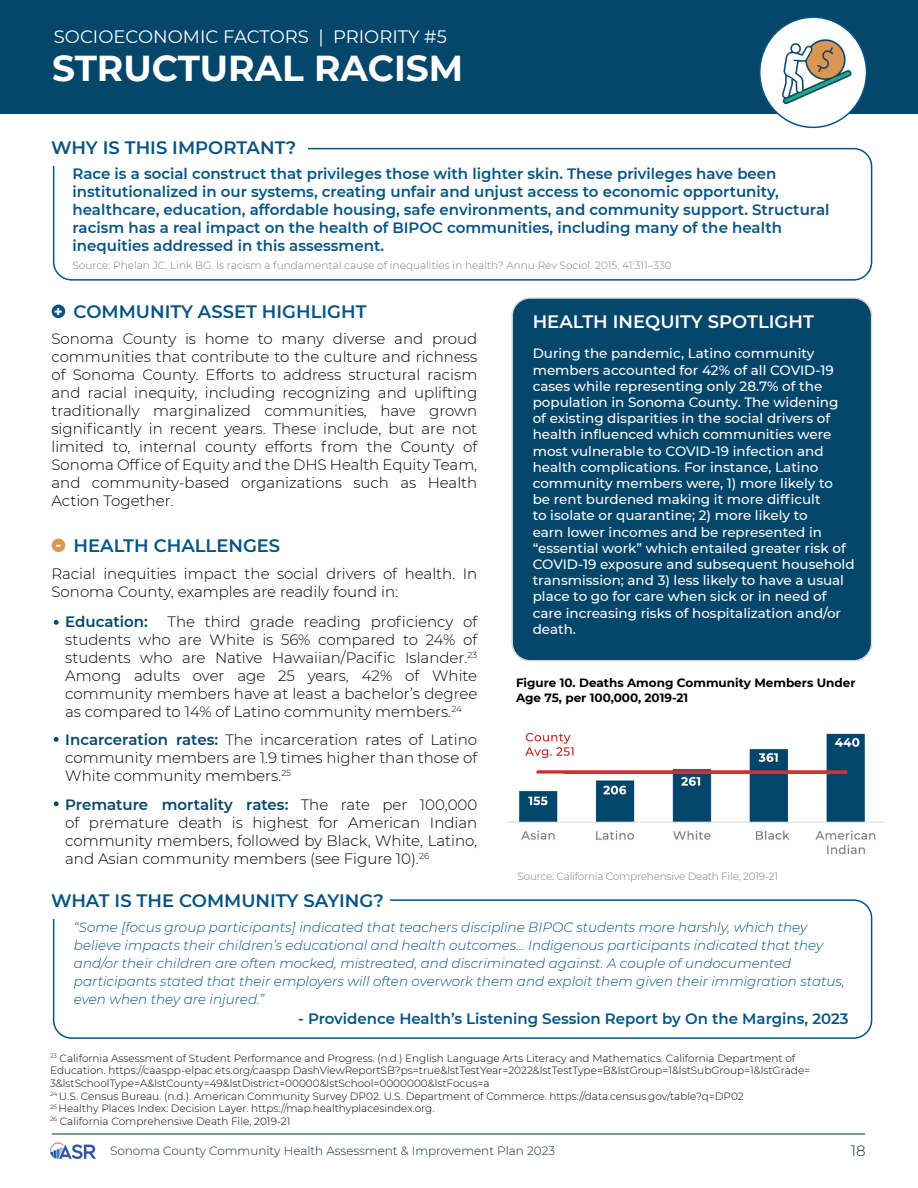
<style>
.page{position:relative;width:918px;height:1188px;background:#fff}
.page>*{position:absolute;margin:0;border:0;box-sizing:border-box;transform-origin:0 0}
.t1{font:700 36px "Montserrat";color:#fff}
.t2{font:600 18px "Montserrat";color:#055482}
.t3{font:18px "Montserrat";color:#fff}
.t4{font:600 18px "Montserrat";color:#fff}
.t5{font:300 15px/18px "Montserrat";color:#000;text-align:justify}
.t6{font:600 15px/18px "Montserrat";color:#055482}
.t7{font:600 15px "Montserrat";color:#00466b}
.t8{font:300 15px "Montserrat";color:#002c44}
.t9{font:500 13.5px/16.2px "Montserrat";color:#fff}
.t10{font:italic 300 13.5px/18px "Montserrat";color:#075483}
.t11{font:700 12px/14.4px "Montserrat";color:#000}
.t12{font:300 12px "Montserrat";color:#002e46}
.t13{font:300 10.5px/12.6px "Montserrat";color:#000}
.t14{font:300 10.5px "Montserrat";color:#7d7d7d}
.t15{font:300 10.5px "Montserrat";letter-spacing:-.02em;color:#7d7d7d}
.s1{font-weight:600;color:#05466b}
</style>
<div class="page">
<hr style="left:52px;top:1134px;width:813px;height:1px;background:#002c44">
<img style="left:50px;top:1142px;width:46px;height:18px">
<div style="left:0;top:0;width:918px;height:114px;background:#05466b"></div>
<div style="left:760px;top:17px;width:107px;height:110px;background:#fff;border-radius:50%"></div>
<div style="left:759px;top:17px;width:108px;height:111px;border:2px solid #055482;border-radius:50%"></div>
<div style="left:53px;top:148px;width:819px;height:133px;border:2px solid #055482;border-radius:18px"></div>
<div style="left:29px;top:131px;width:279px;height:35px;background:#fff"></div>
<div style="left:512px;top:298px;width:360px;height:363px;background:#05466b;border-radius:18px"></div>
<div style="left:511px;top:297px;width:361px;height:365px;border:2px solid #d9d9d9;border-radius:18px"></div>
<div style="left:53px;top:899px;width:819px;height:140px;border:2px solid #055482;border-radius:18px"></div>
<div style="left:29px;top:884px;width:361px;height:35px;background:#fff"></div>
<div style="left:52px;top:539px;width:13px;height:13px;background:#db9753;border-radius:50%"></div>
<img style="left:771px;top:26px;width:90px;height:86px">
<svg style="left:54px;top:620px;width:5px;height:5px"></svg>
<svg style="left:54px;top:737px;width:5px;height:5px"></svg>
<svg style="left:54px;top:801px;width:5px;height:5px"></svg>
<img style="left:508px;top:732px;width:376px;height:122px">
<div style="left:52px;top:305px;width:13px;height:13px;background:#055482;border-radius:50%"></div>
<h1 class="t3" style="left:54px;top:24px;width:395px">SOCIOECONOMIC FACTORS | PRIORITY #5</h1>
<h1 class="t1" style="left:52px;top:42px;width:413px">STRUCTURAL RACISM</h1>
<h2 class="t2" style="left:51px;top:135px;width:247px">WHY IS THIS IMPORTANT?</h2>
<p class="t6" style="left:72px;top:164px;width:759px">Race is a social construct that privileges those with lighter skin. These privileges have been institutionalized in our systems, creating unfair and unjust access to economic opportunity, healthcare, education, affordable housing, safe environments, and community support. Structural racism has a real impact on the health of BIPOC communities, including many of the health inequities addressed in this assessment.</p>
<p class="t14" style="left:72px;top:258px;width:601px">Source: Phelan JC, Link BG. Is racism a fundamental cause of inequalities in health? Annu Rev Sociol. 2015; 41:311–330</p>
<h2 class="t2" style="left:74px;top:299px;width:295px">COMMUNITY ASSET HIGHLIGHT</h2>
<p class="t5" style="left:51px;top:329px;width:427px">Sonoma County is home to many diverse and proud communities that contribute to the culture and richness of Sonoma County. Efforts to address structural racism and racial inequity, including recognizing and uplifting traditionally marginalized communities, have grown significantly in recent years. These include, but are not limited to, internal county efforts from the County of Sonoma Office of Equity and the DHS Health Equity Team, and community-based organizations such as Health Action Together.</p>
<h2 class="t2" style="left:74px;top:533px;width:208px">HEALTH CHALLENGES</h2>
<p class="t5" style="left:51px;top:564px;width:427px">Racial inequities impact the social drivers of health. In<br>Sonoma County, examples are readily found in:</p>
<p class="t7" style="left:65px;top:611px;width:84px">Education:</p>
<p class="t5" style="left:65px;top:612px;width:414px;text-indent:102px">The third grade reading proficiency of students who are White is 56% compared to 24% of students who are Native Hawaiian/Pacific Islander.<sup>23<br></sup>Among adults over age 25 years, 42% of White community members have at least a bachelor’s degree as compared to 14% of Latino community members.<sup>24</sup></p>
<p class="t5" style="left:65px;top:730px;width:414px"><span class="s1">Incarceration rates:</span> The incarceration rates of Latino community members are 1.9 times higher than those of White community members.<sup>25</sup></p>
<p class="t5" style="left:65px;top:795px;width:414px"><span class="s1">Premature mortality rates:</span> The rate per 100,000 of premature death is highest for American Indian community members, followed by Black, White, Latino, and Asian community members (see Figure 10).<sup>26</sup></p>
<h2 class="t2" style="left:51px;top:888px;width:334px">WHAT IS THE COMMUNITY SAYING?</h2>
<h2 class="t4" style="left:533px;top:309px;width:283px">HEALTH INEQUITY SPOTLIGHT</h2>
<p class="t9" style="left:533px;top:345px;width:323px">During the pandemic, Latino community members accounted for 42% of all COVID-19 cases while representing only 28.7% of the population in Sonoma County. The widening of existing disparities in the social drivers of health influenced which communities were most vulnerable to COVID-19 infection and health complications. For instance, Latino community members were, 1) more likely to<br>be rent burdened making it more difficult<br>to isolate or quarantine; 2) more likely to<br>earn lower incomes and be represented in “essential work” which entailed greater risk of COVID-19 exposure and subsequent household transmission; and 3) less likely to have a usual place to go for care when sick or in need of care increasing risks of hospitalization and/or death.</p>
<h2 class="t11" style="left:516px;top:675px;width:341px">Figure 10. Deaths Among Community Members Under<br>Age 75, per 100,000, 2019-21</h2>
<p class="t15" style="left:518px;top:869px;width:262px">Source: California Comprehensive Death File, 2019-21</p>
<p class="t10" style="left:74px;top:918px;width:772px">“Some [focus group participants] indicated that teachers discipline BIPOC students more harshly, which they believe impacts their children’s educational and health outcomes… Indigenous participants indicated that they and/or their children are often mocked, mistreated, and discriminated against. A couple of undocumented participants stated that their employers will often overwork them and exploit them given their immigration status, even when they are injured.”</p>
<p class="t6" style="left:298px;top:1009px;width:552px">- Providence Health’s Listening Session Report by On the Margins, 2023</p>
<p class="t13" style="left:50px;top:1051px;width:762px"><sup>23</sup> California Assessment of Student Performance and Progress. (n.d.) English Language Arts Literacy and Mathematics. California Department of<br>Education. https://caaspp-elpac.ets.org/caaspp DashViewReportSB?ps=true&amp;lstTestYear=2022&amp;lstTestType=B&amp;lstGroup=1&amp;lstSubGroup=1&amp;lstGrade=<br>3&amp;lstSchoolType=A&amp;lstCounty=49&amp;lstDistrict=00000&amp;lstSchool=0000000&amp;lstFocus=a</p>
<p class="t13" style="left:50px;top:1089px;width:695px"><sup>24</sup> U.S. Census Bureau. (n.d.). American Community Survey DP02. U.S. Department of Commerce. https://data.census.gov/table?q=DP02</p>
<p class="t13" style="left:50px;top:1102px;width:386px"><sup>25</sup> Healthy Places Index: Decision Layer. https://map.healthyplacesindex.org.</p>
<p class="t13" style="left:50px;top:1114px;width:242px"><sup>26</sup> California Comprehensive Death File, 2019-21</p>
<p class="t12" style="left:110px;top:1143px;width:447px">Sonoma County Community Health Assessment &amp; Improvement Plan 2023</p>
<p class="t8" style="left:851px;top:1141px;width:16px">18</p>
</div>
